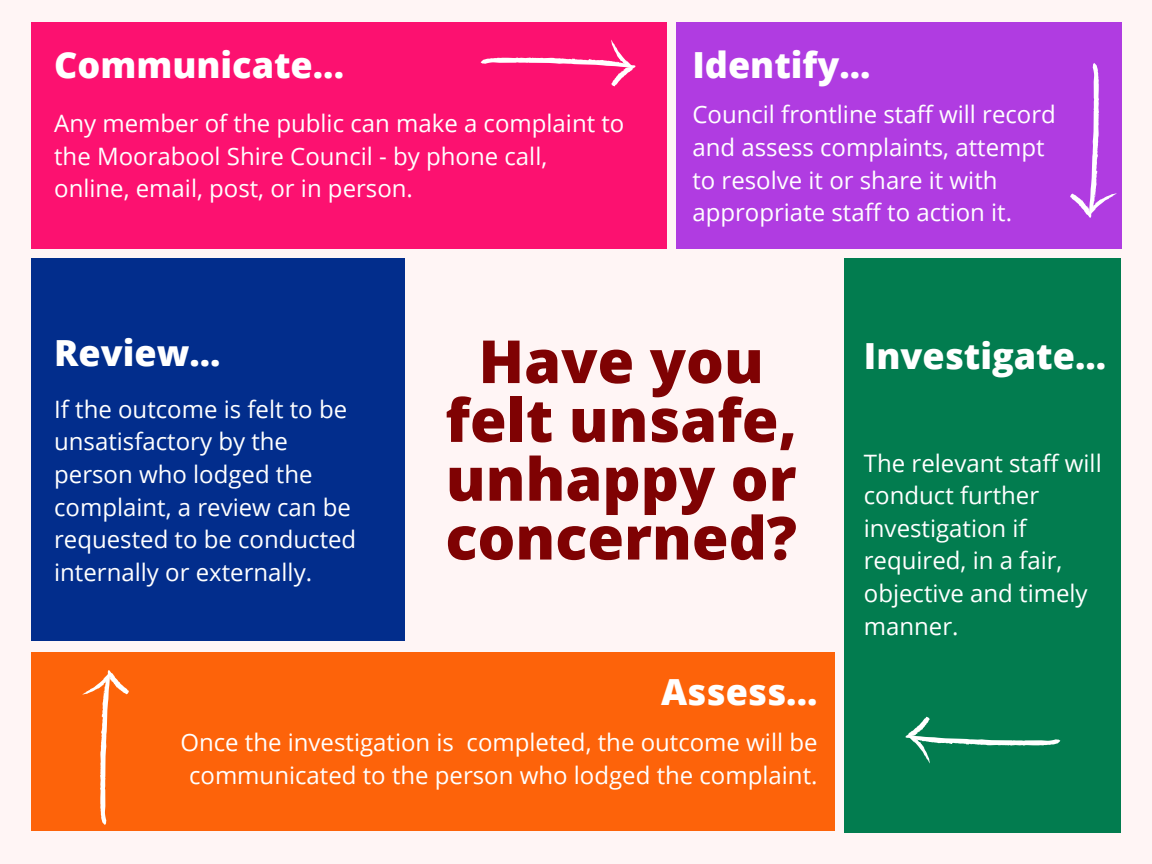
<style>
.page{position:relative;width:1152px;height:864px;background:#fff5f5}
.page>*{position:absolute;margin:0;border:0;box-sizing:border-box;transform-origin:0 0}
.t1{font:800 59.55px/58.8px "Open Sans";color:#7f0203;text-align:center}
.t2{font:800 36px "Open Sans";color:#fff}
.t3{font:24px/32.7px "Open Sans";color:#fff}
</style>
<div class="page">
<div style="left:31px;top:23px;width:635px;height:226px;background:#fc1170"></div>
<div style="left:676px;top:23px;width:445px;height:226px;background:#b03ce1"></div>
<div style="left:845px;top:258px;width:276px;height:574px;background:#027c4f"></div>
<div style="left:31px;top:258px;width:373px;height:382px;background:#022d8c"></div>
<div style="left:31px;top:653px;width:804px;height:178px;background:#fd630a"></div>
<svg style="left:481px;top:40px;width:155px;height:46px"></svg>
<svg style="left:1070px;top:63px;width:47px;height:155px"></svg>
<svg style="left:905px;top:717px;width:155px;height:47px"></svg>
<svg style="left:82px;top:670px;width:47px;height:155px"></svg>
<p class="t2" style="left:54px;top:40px;width:291px">Communicate...</p>
<p class="t3" style="left:54px;top:106px;width:572px">Any member of the public can make a complaint to the Moorabool Shire Council - by phone call, online, email, post, or in person.</p>
<p class="t2" style="left:692px;top:40px;width:180px">Identify...</p>
<p class="t3" style="left:692px;top:98px;width:365px">Council frontline staff will record and assess complaints, attempt to resolve it or share it with appropriate staff to action it.</p>
<p class="t2" style="left:54px;top:327px;width:168px">Review...</p>
<p class="t3" style="left:54px;top:392px;width:304px">If the outcome is felt to be unsatisfactory by the person who lodged the complaint, a review can be requested to be conducted internally or externally.</p>
<p class="t1" style="left:445px;top:331px;width:353px">Have you felt unsafe, unhappy or concerned?</p>
<p class="t2" style="left:661px;top:667px;width:158px">Assess...</p>
<p class="t3" style="left:180px;top:726px;width:639px;text-align:center">Once the investigation is completed, the outcome will be communicated to the person who lodged the complaint.</p>
<p class="t2" style="left:864px;top:331px;width:244px">Investigate...</p>
<p class="t3" style="left:864px;top:446px;width:239px">The relevant staff will conduct further investigation if required, in a fair, objective and timely manner.</p>
</div>
